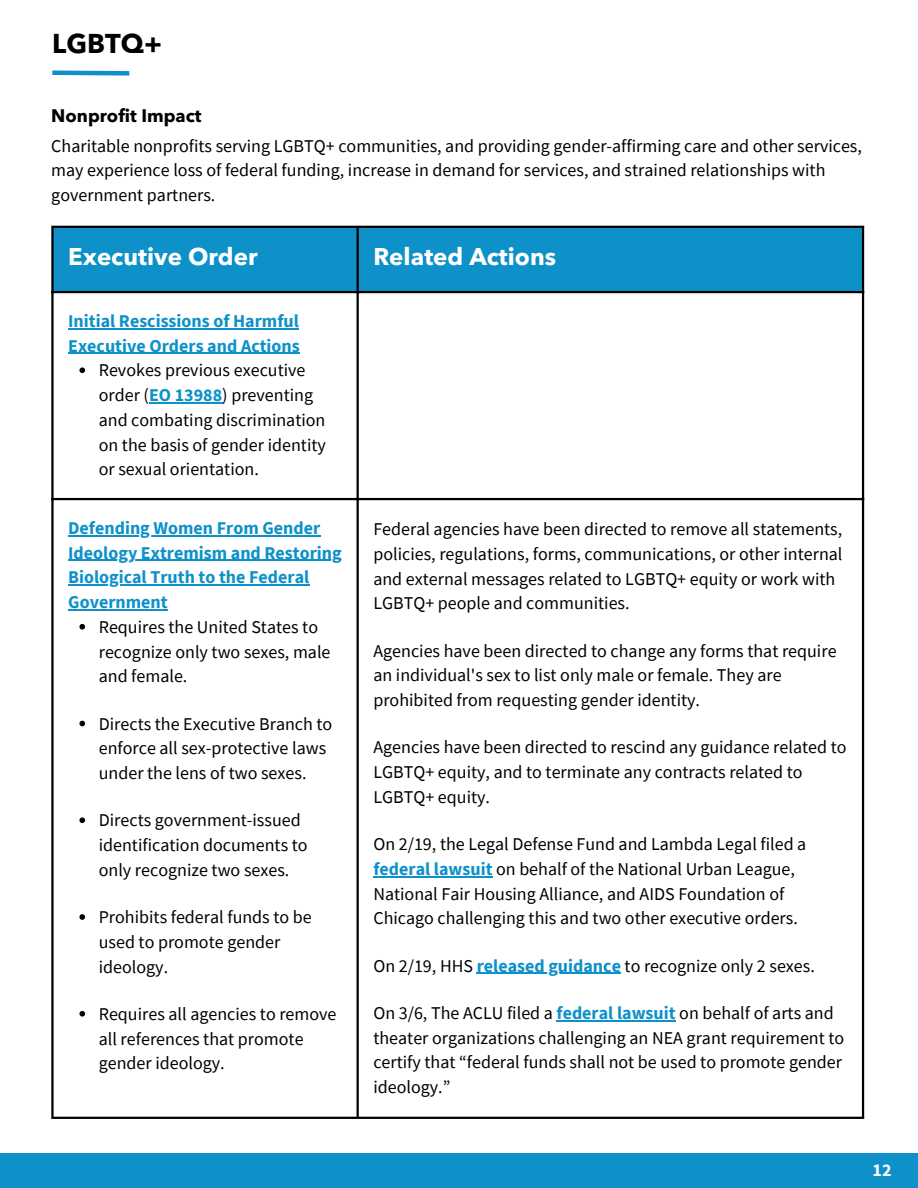
<style>
.page{position:relative;width:918px;height:1188px;background:#fff}
.page>*{position:absolute;margin:0;border:0;box-sizing:border-box;transform-origin:0 0}
.t1{font:700 27px "Avenir Next LT Pro";color:#000}
.t2{font:700 24px "Avenir Next LT Pro";color:#fff}
.t3{font:18px/24.8px "Source Sans Pro";color:#000}
.t4{font:700 18px/24.8px "Source Sans Pro";color:#0e91c9}
.t5{font:700 18px "Avenir Next LT Pro";color:#000}
.t6{font:700 18px "Source Sans Pro";color:#fff}
.s1{font-weight:700;color:#0e91c9}
</style>
<div class="page">
<div style="left:0;top:1153px;width:918px;height:35px;background:#0e91c9"></div>
<div style="left:54px;top:228px;width:808px;height:63px;background:#0e91c9"></div>
<hr style="left:68px;top:328px;width:231px;height:1px;background:#0e91c9">
<hr style="left:68px;top:353px;width:232px;height:1px;background:#0e91c9">
<svg style="left:79px;top:367px;width:6px;height:6px"></svg>
<hr style="left:149px;top:402px;width:73px;height:1px;background:#0e91c9">
<hr style="left:68px;top:535px;width:252px;height:1px;background:#0e91c9">
<hr style="left:68px;top:560px;width:274px;height:1px;background:#0e91c9">
<hr style="left:68px;top:585px;width:241px;height:1px;background:#0e91c9">
<hr style="left:68px;top:609px;width:100px;height:1px;background:#0e91c9">
<svg style="left:79px;top:624px;width:6px;height:6px"></svg>
<svg style="left:79px;top:721px;width:6px;height:5px"></svg>
<svg style="left:79px;top:817px;width:6px;height:6px"></svg>
<svg style="left:79px;top:914px;width:6px;height:6px"></svg>
<svg style="left:79px;top:1011px;width:6px;height:6px"></svg>
<hr style="left:373px;top:876px;width:120px;height:1px;background:#0e91c9">
<hr style="left:477px;top:973px;width:144px;height:1px;background:#0e91c9">
<hr style="left:557px;top:1020px;width:119px;height:1px;background:#0e91c9">
<hr style="left:51px;top:228px;width:3px;height:889px;background:#000">
<hr style="left:357px;top:228px;width:2px;height:889px;background:#000">
<hr style="left:862px;top:228px;width:2px;height:889px;background:#000">
<hr style="left:51px;top:226px;width:813px;height:2px;background:#000">
<hr style="left:51px;top:291px;width:813px;height:2px;background:#000">
<hr style="left:51px;top:498px;width:813px;height:2px;background:#000">
<hr style="left:51px;top:1117px;width:813px;height:2px;background:#000">
<svg style="left:52px;top:70px;width:78px;height:6px"></svg>
<p class="t1" style="left:52px;top:33px;width:111px">LGBTQ+</p>
<p class="t5" style="left:51px;top:108px;width:152px">Nonprofit Impact</p>
<p class="t3" style="left:51px;top:133px;width:812px">Charitable nonprofits serving LGBTQ+ communities, and providing gender-affirming care and other services, may experience loss of federal funding, increase in demand for services, and strained relationships with government partners.</p>
<h1 class="t2" style="left:68px;top:247px;width:191px">Executive Order</h1>
<p class="t2" style="left:373px;top:247px;width:184px">Related Actions</p>
<h2 class="t4" style="left:68px;top:308px;width:233px">Initial Rescissions of Harmful<br>Executive Orders and Actions</h2>
<p class="t3" style="left:99px;top:358px;width:229px">Revokes previous executive order (<span class="s1">EO 13988</span>) preventing and combating discrimination on the basis of gender identity or sexual orientation.</p>
<p class="t4" style="left:68px;top:515px;width:254px">Defending Women From Gender</p>
<p class="t4" style="left:68px;top:540px;width:275px">Ideology Extremism and Restoring</p>
<p class="t4" style="left:68px;top:565px;width:243px">Biological Truth to the Federal</p>
<p class="t4" style="left:68px;top:589px;width:101px">Government</p>
<p class="t3" style="left:99px;top:614px;width:221px">Requires the United States to</p>
<p class="t3" style="left:99px;top:639px;width:233px">recognize only two sexes, male</p>
<p class="t3" style="left:99px;top:664px;width:90px">and female.</p>
<p class="t3" style="left:99px;top:711px;width:235px">Directs the Executive Branch to enforce all sex-protective laws</p>
<p class="t3" style="left:99px;top:760px;width:209px">under the lens of two sexes.</p>
<p class="t3" style="left:99px;top:808px;width:210px">Directs government-issued identification documents to</p>
<p class="t3" style="left:99px;top:857px;width:192px">only recognize two sexes.</p>
<p class="t3" style="left:99px;top:904px;width:214px">Prohibits federal funds to be used to promote gender</p>
<p class="t3" style="left:99px;top:954px;width:71px">ideology.</p>
<p class="t3" style="left:99px;top:1001px;width:239px">Requires all agencies to remove all references that promote</p>
<p class="t3" style="left:99px;top:1051px;width:128px">gender ideology.</p>
<p class="t3" style="left:373px;top:516px;width:471px">Federal agencies have been directed to remove all statements, policies, regulations, forms, communications, or other internal and external messages related to LGBTQ+ equity or work with LGBTQ+ people and communities.</p>
<p class="t3" style="left:373px;top:638px;width:465px">Agencies have been directed to change any forms that require an individual's sex to list only male or female. They are prohibited from requesting gender identity.</p>
<p class="t3" style="left:373px;top:735px;width:475px">Agencies have been directed to rescind any guidance related to<br>LGBTQ+ equity, and to terminate any contracts related to<br>LGBTQ+ equity.</p>
<p class="t3" style="left:373px;top:831px;width:434px">On 2/19, the Legal Defense Fund and Lambda Legal filed a <span class="s1">federal lawsuit</span> on behalf of the National Urban League, National Fair Housing Alliance, and AIDS Foundation of Chicago challenging this and two other executive orders.</p>
<p class="t3" style="left:373px;top:953px;width:443px">On 2/19, HHS <span class="s1">released guidance</span> to recognize only 2 sexes.</p>
<p class="t3" style="left:373px;top:1000px;width:462px">On 3/6, The ACLU filed a <span class="s1">federal lawsuit</span> on behalf of arts and</p>
<p class="t3" style="left:373px;top:1025px;width:472px">theater organizations challenging an NEA grant requirement to certify that “federal funds shall not be used to promote gender ideology.”</p>
<p class="t6" style="left:873px;top:1159px;width:21px">12</p>
</div>
